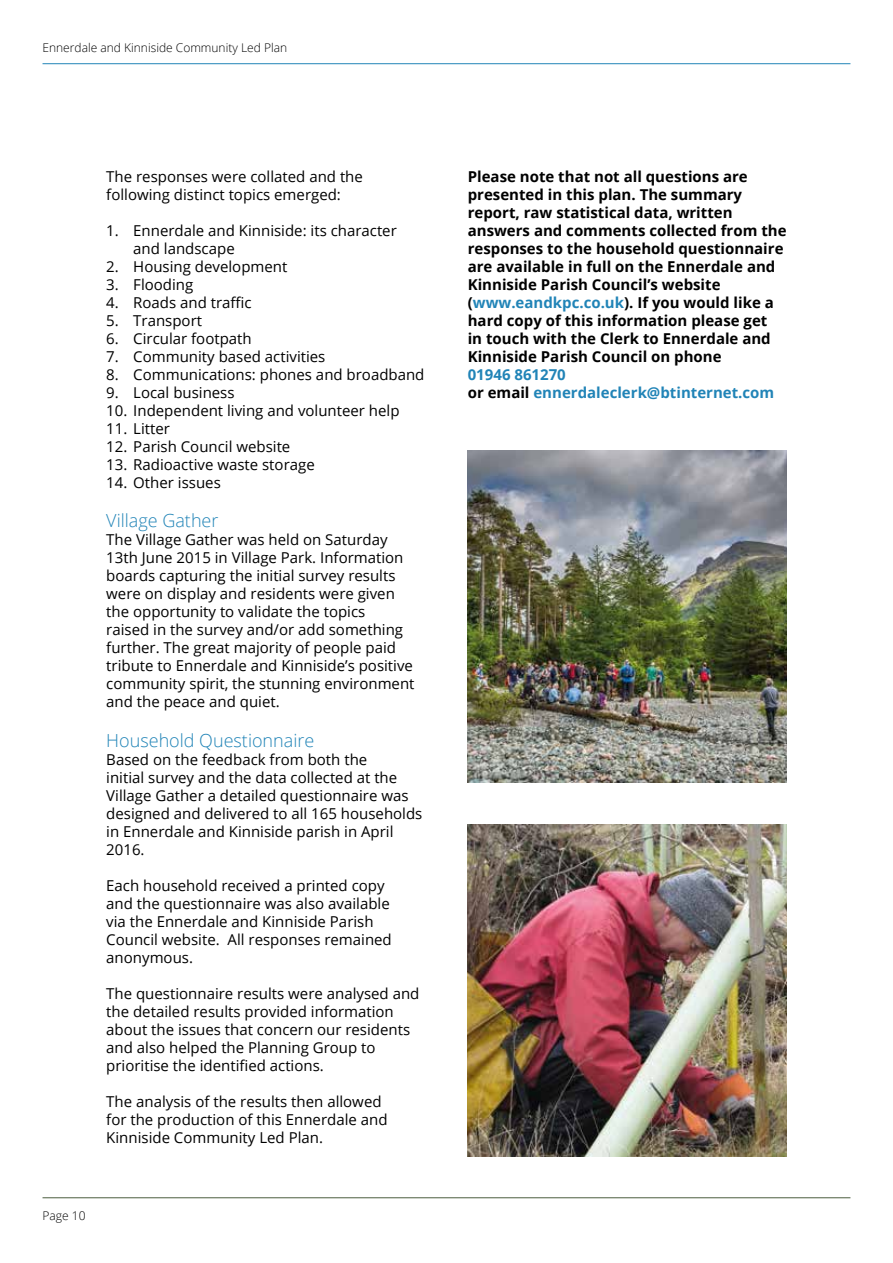
<style>
.page{position:relative;width:893px;height:1263px;background:#fff}
.page>*{position:absolute;margin:0;border:0;box-sizing:border-box;transform-origin:0 0}
.t1{font:300 18px "Open Sans";color:#2184b7}
.t2{font:15px/18px "Open Sans";color:#000}
.t3{font:700 15px/18px "Open Sans";color:#000}
.t4{font:700 15px/18px "Open Sans";color:#2184b7}
.t5{font:300 12px "Open Sans";color:#000}
.s1{color:#2184b7}
.s2{color:#000}
</style>
<div class="page">
<hr style="left:43px;top:63px;width:807px;height:1px;background:#2184b7">
<hr style="left:43px;top:1197px;width:807px;height:1px;background:#4b5e3f">
<img style="left:468px;top:825px;width:319px;height:332px">
<img style="left:468px;top:451px;width:319px;height:331px">
<p class="t5" style="left:43px;top:39px;width:246px">Ennerdale and Kinniside Community Led Plan</p>
<p class="t2" style="left:106px;top:167px;width:258px">The responses were collated and the following distinct topics emerged:</p>
<p class="t2" style="left:133px;top:221px;width:265px;text-indent:-27px">1. Ennerdale and Kinniside: its character and landscape</p>
<p class="t2" style="left:106px;top:257px;width:183px">2. Housing development</p>
<p class="t2" style="left:106px;top:275px;width:89px">3. Flooding</p>
<p class="t2" style="left:106px;top:293px;width:147px">4. Roads and traffic</p>
<p class="t2" style="left:106px;top:311px;width:97px">5. Transport</p>
<p class="t2" style="left:106px;top:329px;width:147px">6. Circular footpath</p>
<p class="t2" style="left:106px;top:347px;width:221px">7. Community based activities</p>
<p class="t2" style="left:106px;top:365px;width:320px">8. Communications: phones and broadband</p>
<p class="t2" style="left:106px;top:383px;width:130px">9. Local business</p>
<p class="t2" style="left:106px;top:401px;width:295px">10. Independent living and volunteer help</p>
<p class="t2" style="left:106px;top:419px;width:65px">11. Litter</p>
<p class="t2" style="left:106px;top:437px;width:186px">12. Parish Council website</p>
<p class="t2" style="left:106px;top:455px;width:210px">13. Radioactive waste storage</p>
<p class="t2" style="left:106px;top:473px;width:116px">14. Other issues</p>
<p class="t1" style="left:106px;top:508px;width:114px">Village Gather</p>
<p class="t2" style="left:106px;top:530px;width:310px">The Village Gather was held on Saturday 13th June 2015 in Village Park. Information boards capturing the initial survey results were on display and residents were given the opportunity to validate the topics<br>raised in the survey and/or add something further. The great majority of people paid tribute to Ennerdale and Kinniside’s positive community spirit, the stunning environment and the peace and quiet.</p>
<p class="t1" style="left:106px;top:728px;width:210px">Household Questionnaire</p>
<p class="t2" style="left:106px;top:750px;width:318px">Based on the feedback from both the<br>initial survey and the data collected at the Village Gather a detailed questionnaire was designed and delivered to all 165 households in Ennerdale and Kinniside parish in April 2016.</p>
<p class="t2" style="left:106px;top:876px;width:287px">Each household received a printed copy and the questionnaire was also available via the Ennerdale and Kinniside Parish Council website. All responses remained anonymous.</p>
<p class="t2" style="left:106px;top:984px;width:315px">The questionnaire results were analysed and the detailed results provided information about the issues that concern our residents and also helped the Planning Group to prioritise the identified actions.</p>
<p class="t2" style="left:106px;top:1092px;width:283px">The analysis of the results then allowed for the production of this Ennerdale and<br>Kinniside Community Led Plan.</p>
<p class="t5" style="left:43px;top:1208px;width:45px">Page 10</p>
<p class="t3" style="left:468px;top:167px;width:320px">Please note that not all questions are presented in this plan. The summary report, raw statistical data, written answers and comments collected from the responses to the household questionnaire are available in full on the Ennerdale and Kinniside Parish Council’s website (<span class="s1">www.eandkpc.co.uk</span>). If you would like a hard copy of this information please get<br>in touch with the Clerk to Ennerdale and Kinniside Parish Council on phone</p>
<p class="t4" style="left:468px;top:365px;width:308px">01946 861270<br><span class="s2">or email</span> ennerdaleclerk@btinternet.com</p>
</div>
